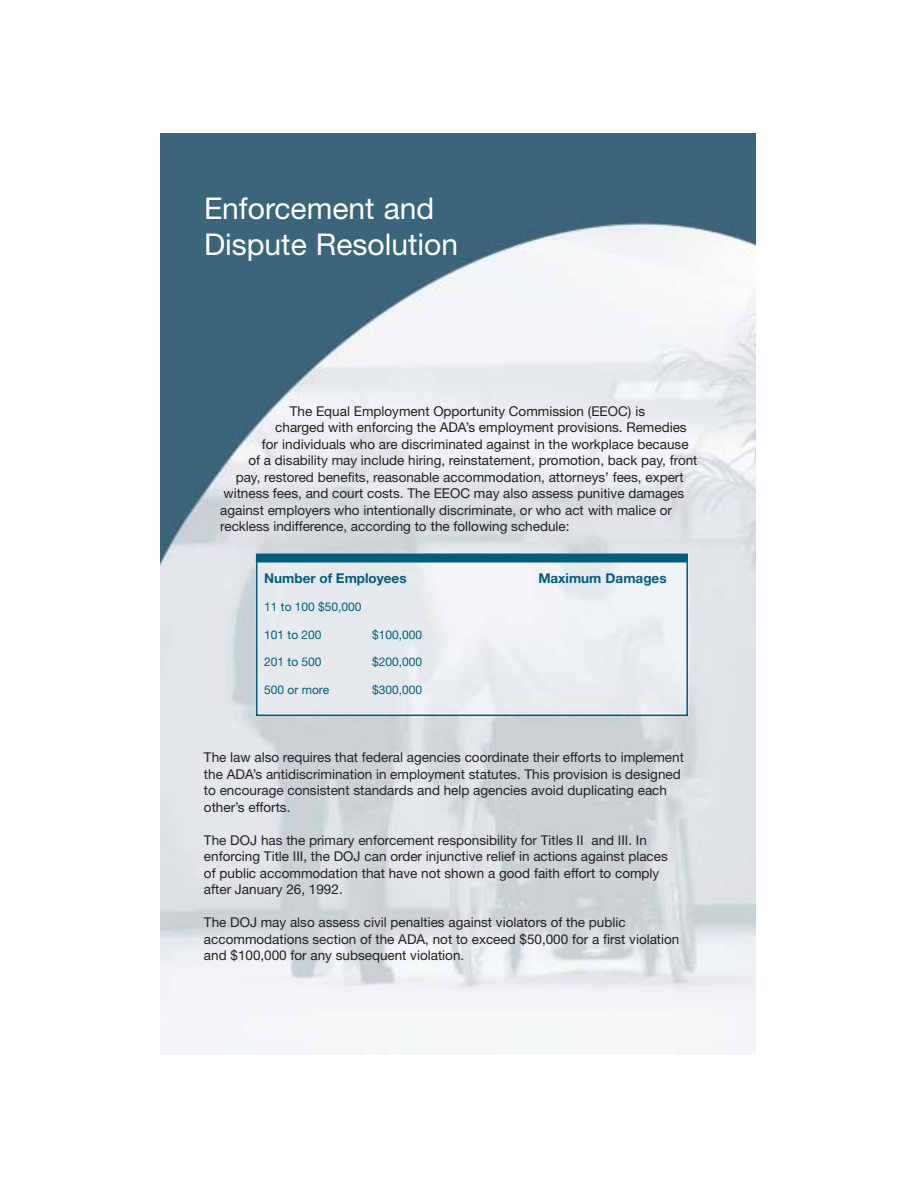
<style>
.page{position:relative;width:918px;height:1188px;background:#fff}
.page>*{position:absolute;margin:0;border:0;box-sizing:border-box;transform-origin:0 0}
.t1{font:30px/36px "Helvetica Neue";color:#fff}
.t2{font:13.5px/16.5px "Helvetica Neue";color:#231f1f}
.t3{font:700 13.5px "Helvetica Neue";color:#005d7e}
.t4{font:12px "Helvetica Neue";color:#005d7e}
</style>
<div class="page">
<img style="left:160px;top:134px;width:596px;height:920px">
<div style="left:256px;top:554px;width:432px;height:162px;border:2px solid #005d7e"></div>
<div style="left:256px;top:554px;width:432px;height:8px;background:#005d7e"></div>
<h1 class="t1" style="left:204px;top:193px;width:256px">Enforcement and<br>Dispute Resolution</h1>
<p class="t2" style="left:290px;top:404px;width:357px">The Equal Employment Opportunity Commission (EEOC) is</p>
<p class="t2" style="left:275px;top:421px;width:413px">charged with enforcing the ADA’s employment provisions. Remedies</p>
<p class="t2" style="left:262px;top:437px;width:428px">for individuals who are discriminated against in the workplace because</p>
<p class="t2" style="left:248px;top:454px;width:451px">of a disability may include hiring, reinstatement, promotion, back pay, front</p>
<p class="t2" style="left:236px;top:470px;width:449px">pay, restored benefits, reasonable accommodation, attorneys’ fees, expert</p>
<p class="t2" style="left:224px;top:487px;width:462px">witness fees, and court costs. The EEOC may also assess punitive damages</p>
<p class="t2" style="left:220px;top:503px;width:453px">against employers who intentionally discriminate, or who act with malice or</p>
<p class="t2" style="left:220px;top:520px;width:351px">reckless indifference, according to the following schedule:</p>
<p class="t3" style="left:264px;top:574px;width:144px">Number of Employees</p>
<p class="t3" style="left:538px;top:574px;width:130px">Maximum Damages</p>
<p class="t4" style="left:264px;top:602px;width:99px">11 to 100 $50,000</p>
<p class="t4" style="left:264px;top:630px;width:59px">101 to 200</p>
<p class="t4" style="left:372px;top:630px;width:52px">$100,000</p>
<p class="t4" style="left:264px;top:658px;width:59px">201 to 500</p>
<p class="t4" style="left:372px;top:658px;width:52px">$200,000</p>
<p class="t4" style="left:264px;top:686px;width:66px">500 or more</p>
<p class="t4" style="left:372px;top:686px;width:52px">$300,000</p>
<p class="t2" style="left:204px;top:751px;width:481px">The law also requires that federal agencies coordinate their efforts to implement the ADA’s antidiscrimination in employment statutes. This provision is designed to encourage consistent standards and help agencies avoid duplicating each other’s efforts.</p>
<p class="t2" style="left:204px;top:833px;width:465px">The DOJ has the primary enforcement responsibility for Titles II and III. In enforcing Title III, the DOJ can order injunctive relief in actions against places of public accommodation that have not shown a good faith effort to comply after January 26, 1992.</p>
<p class="t2" style="left:204px;top:916px;width:477px">The DOJ may also assess civil penalties against violators of the public accommodations section of the ADA, not to exceed $50,000 for a first violation and $100,000 for any subsequent violation.</p>
</div>
